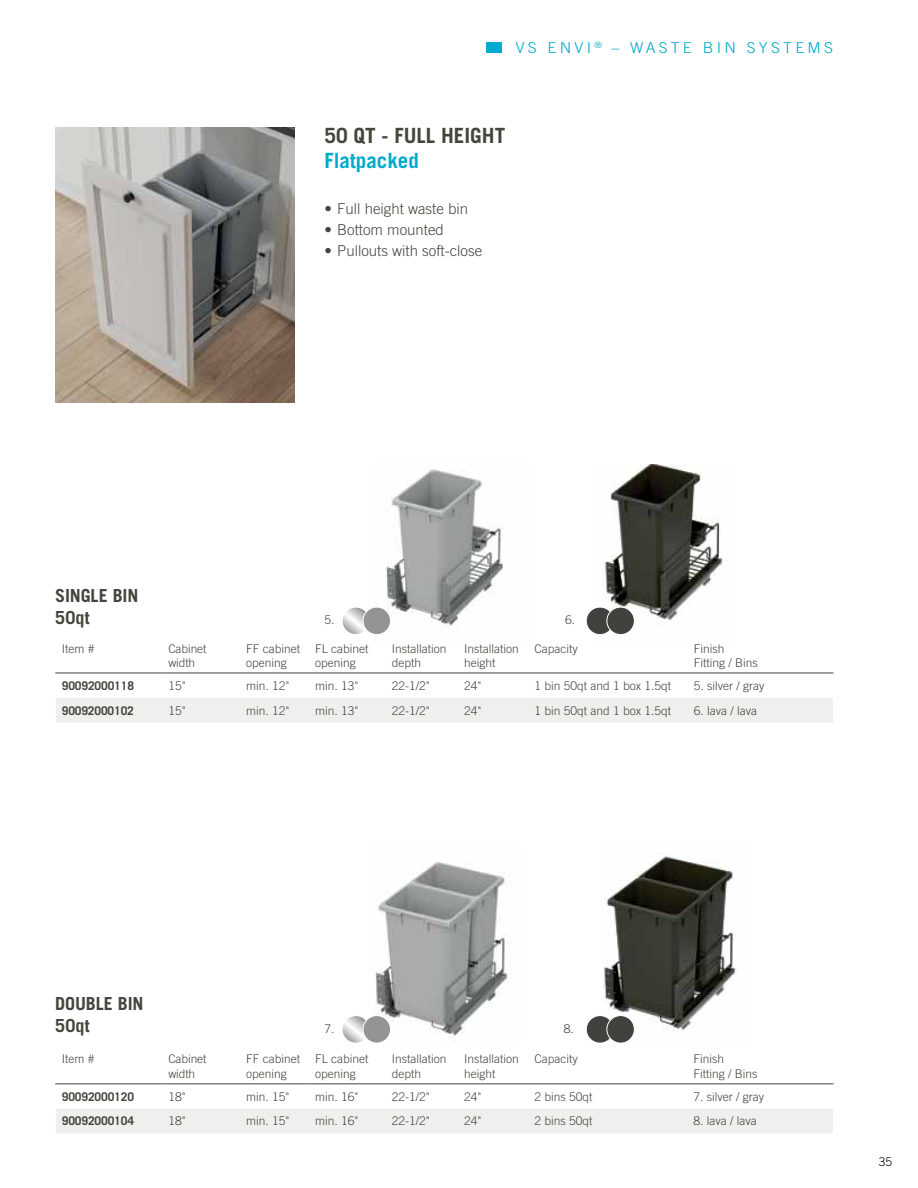
<style>
.page{position:relative;width:918px;height:1188px;background:#fff}
.page>*{position:absolute;margin:0;border:0;box-sizing:border-box;transform-origin:0 0}
.t1{font:700 21px "Trade Gothic LT Std";color:#45453d}
.t2{font:700 21px "Trade Gothic LT Std";color:#00abcb}
.t3{font:700 18px/21.6px "Trade Gothic LT Std";letter-spacing:-.005em;color:#45453d}
.t4{font:300 15px "Trade Gothic LT Std";color:#45453d}
.t5{font:300 15px "Trade Gothic LT Std";letter-spacing:.2em;color:#00abcb;scale:1.07 1}
.t6{font:300 12px/14.4px "Trade Gothic LT Std";color:#45453d}
.t7{font:700 12px "Trade Gothic LT Std";letter-spacing:-.01em;color:#45453d}
.t8{font:300 12px "Trade Gothic LT Std";color:#040000}
</style>
<div class="page">
<svg style="left:498px;top:42px;width:4px;height:11px"></svg>
<hr style="left:494px;top:42px;width:4px;height:11px;background:#00abcb">
<div style="left:486px;top:42px;width:7px;height:11px;background:#00abcb"></div>
<img style="left:603px;top:856px;width:134px;height:187px">
<img style="left:370px;top:862px;width:140px;height:176px">
<div style="left:56px;top:1109px;width:777px;height:24px;background:#efefed"></div>
<hr style="left:55px;top:1084px;width:107px;height:1px;background:#45453d">
<hr style="left:162px;top:1084px;width:147px;height:1px;background:#45453d">
<hr style="left:309px;top:1084px;width:525px;height:1px;background:#45453d">
<img style="left:602px;top:465px;width:126px;height:163px">
<img style="left:386px;top:469px;width:117px;height:161px">
<div style="left:56px;top:698px;width:777px;height:25px;background:#efefed"></div>
<hr style="left:55px;top:673px;width:107px;height:1px;background:#45453d">
<hr style="left:162px;top:673px;width:147px;height:1px;background:#45453d">
<hr style="left:309px;top:673px;width:525px;height:1px;background:#45453d">
<img style="left:55px;top:128px;width:240px;height:275px">
<div style="left:586px;top:607px;width:28px;height:28px;background:#40423d;border-radius:50%"></div>
<div style="left:586px;top:607px;width:28px;height:28px;border:1px solid #fff;border-radius:50%"></div>
<div style="left:607px;top:607px;width:27px;height:28px;background:#40423d;border-radius:50%"></div>
<div style="left:607px;top:607px;width:28px;height:28px;border:1px solid #fff;border-radius:50%"></div>
<svg style="left:342px;top:607px;width:28px;height:28px"></svg>
<div style="left:342px;top:607px;width:28px;height:28px;border:1px solid #fff;border-radius:50%"></div>
<div style="left:363px;top:607px;width:28px;height:28px;background:#939593;border-radius:50%"></div>
<div style="left:363px;top:607px;width:28px;height:28px;border:1px solid #fff;border-radius:50%"></div>
<div style="left:586px;top:1016px;width:28px;height:27px;background:#40423d;border-radius:50%"></div>
<div style="left:586px;top:1015px;width:28px;height:28px;border:1px solid #fff;border-radius:50%"></div>
<div style="left:607px;top:1016px;width:27px;height:27px;background:#40423d;border-radius:50%"></div>
<div style="left:607px;top:1015px;width:28px;height:28px;border:1px solid #fff;border-radius:50%"></div>
<svg style="left:342px;top:1016px;width:28px;height:27px"></svg>
<div style="left:342px;top:1015px;width:28px;height:28px;border:1px solid #fff;border-radius:50%"></div>
<div style="left:363px;top:1016px;width:28px;height:27px;background:#939593;border-radius:50%"></div>
<div style="left:363px;top:1015px;width:28px;height:28px;border:1px solid #fff;border-radius:50%"></div>
<p class="t5" style="left:516px;top:42px;width:298px">VS ENVI <sup>®</sup> – WASTE BIN SYSTEMS</p>
<h1 class="t1" style="left:324px;top:128px;width:182px">50 QT - FULL HEIGHT</h1>
<h1 class="t2" style="left:324px;top:153px;width:96px">Flatpacked</h1>
<p class="t4" style="left:324px;top:203px;width:145px">• Full height waste bin</p>
<p class="t4" style="left:324px;top:224px;width:121px">• Bottom mounted</p>
<p class="t4" style="left:324px;top:245px;width:159px">• Pullouts with soft-close</p>
<h2 class="t3" style="left:55px;top:586px;width:85px">SINGLE BIN<br>50qt</h2>
<p class="t6" style="left:324px;top:614px;width:12px">5.</p>
<p class="t6" style="left:565px;top:614px;width:12px">6.</p>
<p class="t6" style="left:62px;top:642px;width:34px">Item #</p>
<p class="t6" style="left:168px;top:642px;width:40px">Cabinet width</p>
<p class="t6" style="left:246px;top:642px;width:56px">FF cabinet opening</p>
<p class="t6" style="left:315px;top:642px;width:55px">FL cabinet opening</p>
<p class="t6" style="left:392px;top:642px;width:56px">Installation depth</p>
<p class="t6" style="left:464px;top:642px;width:56px">Installation height</p>
<p class="t6" style="left:534px;top:642px;width:45px">Capacity</p>
<p class="t6" style="left:694px;top:642px;width:66px">Finish<br>Fitting / Bins</p>
<p class="t7" style="left:62px;top:681px;width:74px">90092000118</p>
<p class="t6" style="left:168px;top:679px;width:19px">15"</p>
<p class="t6" style="left:246px;top:679px;width:45px">min. 12"</p>
<p class="t6" style="left:315px;top:679px;width:45px">min. 13"</p>
<p class="t6" style="left:392px;top:679px;width:40px">22-1/2"</p>
<p class="t6" style="left:464px;top:679px;width:19px">24"</p>
<p class="t6" style="left:534px;top:679px;width:138px">1 bin 50qt and 1 box 1.5qt</p>
<p class="t6" style="left:694px;top:679px;width:72px">5. silver / gray</p>
<p class="t7" style="left:62px;top:706px;width:74px">90092000102</p>
<p class="t6" style="left:168px;top:704px;width:19px">15"</p>
<p class="t6" style="left:246px;top:704px;width:45px">min. 12"</p>
<p class="t6" style="left:315px;top:704px;width:45px">min. 13"</p>
<p class="t6" style="left:392px;top:704px;width:40px">22-1/2"</p>
<p class="t6" style="left:464px;top:704px;width:19px">24"</p>
<p class="t6" style="left:534px;top:704px;width:138px">1 bin 50qt and 1 box 1.5qt</p>
<p class="t6" style="left:694px;top:704px;width:65px">6. lava / lava</p>
<h2 class="t3" style="left:55px;top:995px;width:90px">DOUBLE BIN<br>50qt</h2>
<p class="t6" style="left:324px;top:1023px;width:12px">7.</p>
<p class="t6" style="left:564px;top:1023px;width:12px">8.</p>
<p class="t6" style="left:62px;top:1053px;width:34px">Item #</p>
<p class="t6" style="left:168px;top:1053px;width:40px">Cabinet width</p>
<p class="t6" style="left:246px;top:1053px;width:56px">FF cabinet opening</p>
<p class="t6" style="left:315px;top:1053px;width:55px">FL cabinet opening</p>
<p class="t6" style="left:392px;top:1053px;width:56px">Installation depth</p>
<p class="t6" style="left:464px;top:1053px;width:56px">Installation height</p>
<p class="t6" style="left:534px;top:1053px;width:45px">Capacity</p>
<p class="t6" style="left:694px;top:1053px;width:66px">Finish<br>Fitting / Bins</p>
<p class="t7" style="left:62px;top:1092px;width:74px">90092000120</p>
<p class="t6" style="left:168px;top:1090px;width:19px">18"</p>
<p class="t6" style="left:246px;top:1090px;width:45px">min. 15"</p>
<p class="t6" style="left:315px;top:1090px;width:45px">min. 16"</p>
<p class="t6" style="left:392px;top:1090px;width:40px">22-1/2"</p>
<p class="t6" style="left:464px;top:1090px;width:19px">24"</p>
<p class="t6" style="left:534px;top:1090px;width:60px">2 bins 50qt</p>
<p class="t6" style="left:694px;top:1090px;width:72px">7. silver / gray</p>
<p class="t7" style="left:62px;top:1117px;width:74px">90092000104</p>
<p class="t6" style="left:168px;top:1115px;width:19px">18"</p>
<p class="t6" style="left:246px;top:1115px;width:45px">min. 15"</p>
<p class="t6" style="left:315px;top:1115px;width:45px">min. 16"</p>
<p class="t6" style="left:392px;top:1115px;width:40px">22-1/2"</p>
<p class="t6" style="left:464px;top:1115px;width:19px">24"</p>
<p class="t6" style="left:534px;top:1115px;width:60px">2 bins 50qt</p>
<p class="t6" style="left:694px;top:1115px;width:65px">8. lava / lava</p>
<p class="t8" style="left:879px;top:1158px;width:15px">35</p>
</div>
